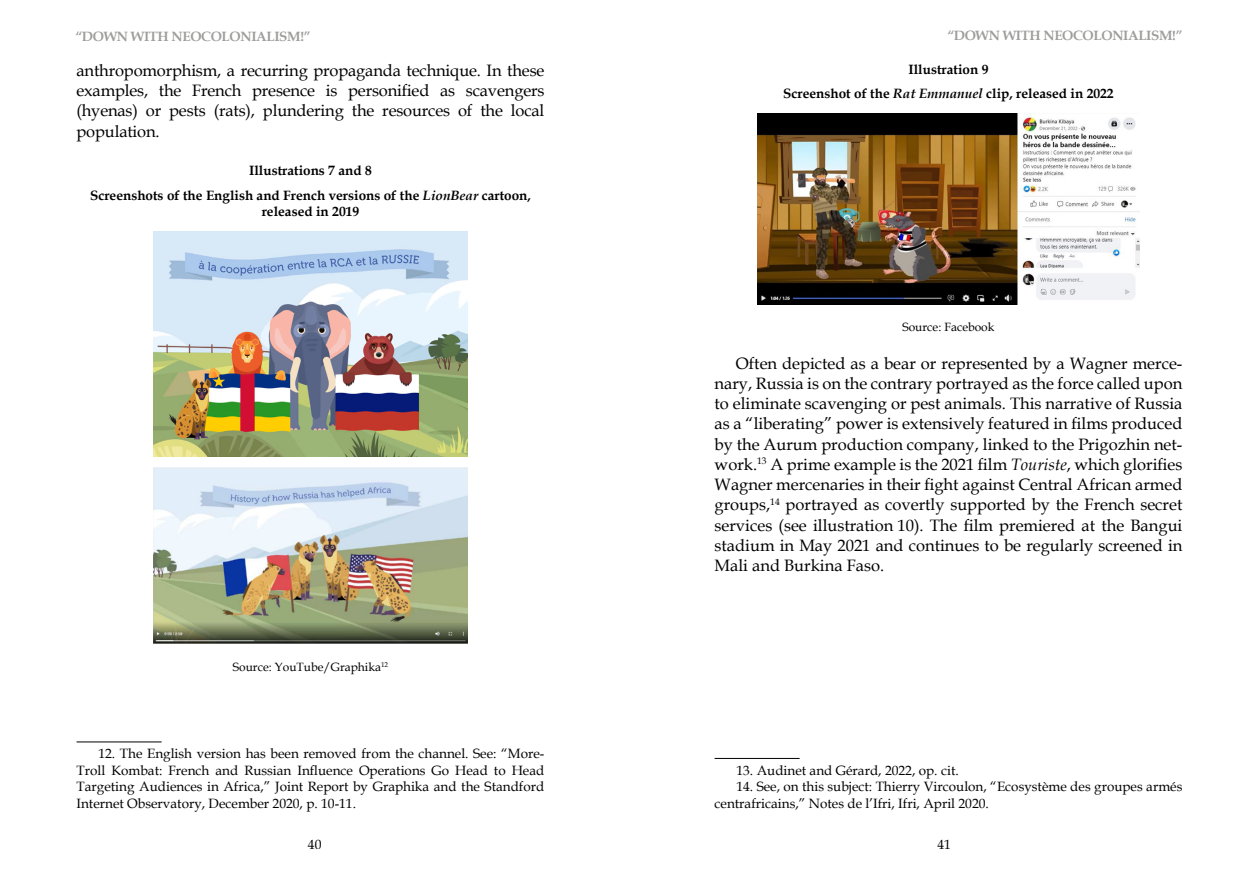
<style>
.page{position:relative;width:1259px;height:893px;background:#fff}
.page>*{position:absolute;margin:0;border:0;box-sizing:border-box;transform-origin:0 0}
.t1{font:16.5px/20.2px "Book Antiqua";letter-spacing:-.005em;color:#000;text-align:justify}
.t2{font:13.5px/16.5px "Book Antiqua";color:#000;text-align:justify}
.t3{font:700 13.5px/24.8px "Book Antiqua";color:#000;text-align:center}
.t4{font:700 13.5px "Book Antiqua";letter-spacing:-.025em;color:#9d9d9c}
.t5{font:12px "Book Antiqua";color:#000}
.s1{font-style:italic}
</style>
<div class="page">
<img style="left:153px;top:231px;width:315px;height:226px">
<img style="left:153px;top:467px;width:315px;height:176px">
<hr style="left:77px;top:741px;width:85px;height:1px;background:#000">
<img style="left:757px;top:113px;width:383px;height:191px">
<hr style="left:714px;top:758px;width:85px;height:1px;background:#000">
<p class="t4" style="left:75px;top:27px;width:236px">“DOWN WITH NEOCOLONIALISM!”</p>
<p class="t4" style="left:947px;top:26px;width:236px">“DOWN WITH NEOCOLONIALISM!”</p>
<p class="t1" style="left:77px;top:60px;width:469px">anthropomorphism, a recurring propaganda technique. In these examples, the French presence is personified as scavengers (hyenas) or pests (rats), plundering the resources of the local population.</p>
<p class="t3" style="left:90px;top:158px;width:442px">Illustrations 7 and 8<br>Screenshots of the English and French versions of the <span class="s1">LionBear</span> cartoon,</p>
<p class="t3" style="left:262px;top:199px;width:99px">released in 2019</p>
<p class="t3" style="left:783px;top:57px;width:332px">Illustration 9<br>Screenshot of the <span class="s1">Rat Emmanuel</span> clip, released in 2022</p>
<p class="t5" style="left:233px;top:659px;width:157px">Source: YouTube/Graphika<sup>12</sup></p>
<p class="t2" style="left:77px;top:745px;width:469px;text-indent:22px">12. The English version has been removed from the channel. See: “More-Troll Kombat: French and Russian Influence Operations Go Head to Head Targeting Audiences in Africa,” Joint Report by Graphika and the Standford Internet Observatory, December 2020, p. 10-11.</p>
<p class="t5" style="left:902px;top:319px;width:94px">Source: Facebook</p>
<p class="t1" style="left:714px;top:353px;width:469px;text-indent:21px">Often depicted as a bear or represented by a Wagner merce&shy;nary, Russia is on the contrary portrayed as the force called upon to eliminate scavenging or pest animals. This narrative of Russia as a “liberating” power is extensively featured in films produced by the Aurum production company, linked to the Prigozhin net&shy;work.<sup>13</sup> A prime example is the 2021 film <span class="s1">Touriste</span>, which glorifies Wagner mercenaries in their fight against Central African armed groups,<sup>14</sup> portrayed as covertly supported by the French secret services (see illustration 10). The film premiered at the Bangui stadium in May 2021 and continues to be regularly screened in Mali and Burkina Faso.</p>
<p class="t2" style="left:736px;top:762px;width:224px">13. Audinet and Gérard, 2022, op. cit.</p>
<p class="t2" style="left:714px;top:778px;width:469px;text-indent:22px">14. See, on this subject: Thierry Vircoulon, “Ecosystème des groupes armés centrafricains,” Notes de l’Ifri, Ifri, April 2020.</p>
<p class="t2" style="left:308px;top:835px;width:15px">40</p>
<p class="t2" style="left:937px;top:835px;width:15px">41</p>
</div>
